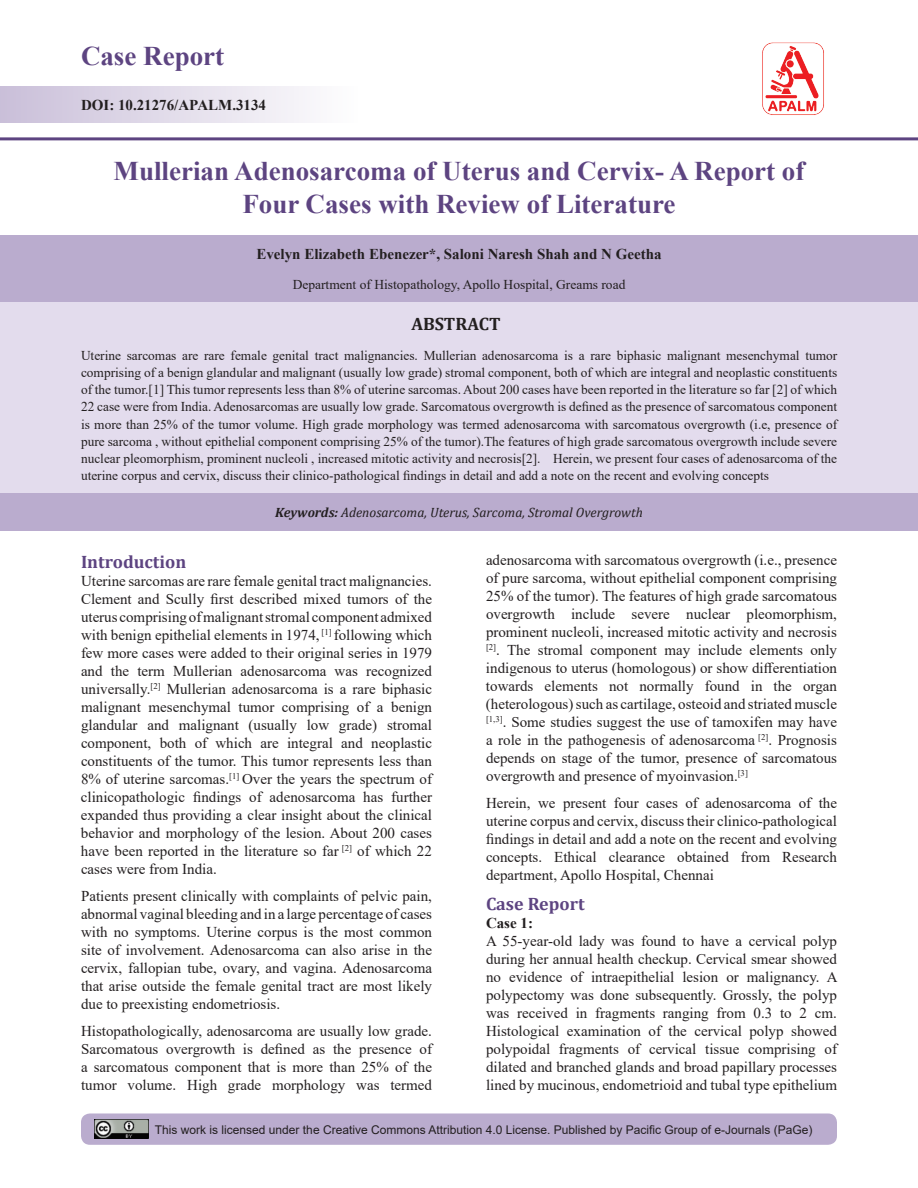
<style>
.page{position:relative;width:918px;height:1188px;background:#fff}
.page>*{position:absolute;margin:0;border:0;box-sizing:border-box;transform-origin:0 0}
.t1{font:700 27px/32.4px "Times New Roman";color:#5d4481;text-align:center}
.t2{font:700 18px "Cambria";color:#5d4481}
.t3{font:700 18px "Cambria";color:#231f20}
.t4{font:15px/18px "Times New Roman";color:#231f20;text-align:justify}
.t5{font:700 15px "Times New Roman";color:#231f20}
.t6{font:13.5px/17.1px "Times New Roman";color:#231f20;text-align:justify}
.t7{font:italic 13.5px "Cambria";color:#231f20}
.t8{font:12px "Arial";color:#231f20}
.s1{font-weight:700}
</style>
<div class="page">
<div style="left:81px;top:1113px;width:756px;height:32px;background:#baacce;border-radius:9px"></div>
<div style="left:0;top:86px;width:357px;height:37px;background:linear-gradient(to right,#cabfd9,#fefefe)"></div>
<hr style="left:0;top:137px;width:918px;height:3px;background:#5d4481">
<img style="left:94px;top:1120px;width:54px;height:19px">
<img style="left:762px;top:42px;width:62px;height:73px">
<div style="left:0;top:235px;width:918px;height:67px;background:#baacce"></div>
<div style="left:0;top:302px;width:918px;height:191px;background:#e3dced"></div>
<div style="left:0;top:493px;width:918px;height:38px;background:#baacce"></div>
<h1 class="t1" style="left:81px;top:39px;width:145px">Case Report</h1>
<p class="t5" style="left:81px;top:94px;width:187px">DOI: 10.21276/APALM.3134</p>
<h1 class="t1" style="left:114px;top:154px;width:692px">Mullerian Adenosarcoma of Uterus and Cervix- A Report of<br>Four Cases with Review of Literature</h1>
<p class="t5" style="left:256px;top:243px;width:407px">Evelyn Elizabeth Ebenezer*, Saloni Naresh Shah and N Geetha</p>
<p class="t6" style="left:293px;top:275px;width:334px">Department of Histopathology, Apollo Hospital, Greams road</p>
<p class="t3" style="left:411px;top:311px;width:91px">ABSTRACT</p>
<p class="t6" style="left:81px;top:347px;width:758px">Uterine sarcomas are rare female genital tract malignancies. Mullerian adenosarcoma is a rare biphasic malignant mesenchymal tumor comprising of a benign glandular and malignant (usually low grade) stromal component, both of which are integral and neoplastic constituents of the tumor.[1] This tumor represents less than 8% of uterine sarcomas. About 200 cases have been reported in the literature so far [2] of which 22 case were from India. Adenosarcomas are usually low grade. Sarcomatous overgrowth is defined as the presence of sarcomatous component is more than 25% of the tumor volume. High grade morphology was termed adenosarcoma with sarcomatous overgrowth (i.e, presence of pure sarcoma , without epithelial component comprising 25% of the tumor).The features of high grade sarcomatous overgrowth include severe nuclear pleomorphism, prominent nucleoli , increased mitotic activity and necrosis[2]. Herein, we present four cases of adenosarcoma of the uterine corpus and cervix, discuss their clinico-pathological findings in detail and add a note on the recent and evolving concepts</p>
<p class="t7" style="left:275px;top:503px;width:369px"><span class="s1">Keywords:</span> Adenosarcoma, Uterus, Sarcoma, Stromal Overgrowth</p>
<p class="t2" style="left:81px;top:549px;width:107px">Introduction</p>
<p class="t4" style="left:81px;top:572px;width:353px">Uterine sarcomas are rare female genital tract malignancies.<br>Clement and Scully first described mixed tumors of the uterus comprising of malignant stromal component admixed with benign epithelial elements in 1974, <sup>[1]</sup> following which few more cases were added to their original series in 1979 and the term Mullerian adenosarcoma was recognized universally.<sup>[2]</sup> Mullerian adenosarcoma is a rare biphasic malignant mesenchymal tumor comprising of a benign glandular and malignant (usually low grade) stromal component, both of which are integral and neoplastic constituents of the tumor. This tumor represents less than 8% of uterine sarcomas.<sup>[1]</sup> Over the years the spectrum of clinicopathologic findings of adenosarcoma has further expanded thus providing a clear insight about the clinical behavior and morphology of the lesion. About 200 cases have been reported in the literature so far <sup>[2]</sup> of which 22 cases were from India.</p>
<p class="t4" style="left:81px;top:887px;width:353px">Patients present clinically with complaints of pelvic pain, abnormal vaginal bleeding and in a large percentage of cases with no symptoms. Uterine corpus is the most common site of involvement. Adenosarcoma can also arise in the cervix, fallopian tube, ovary, and vagina. Adenosarcoma that arise outside the female genital tract are most likely due to preexisting endometriosis.</p>
<p class="t4" style="left:81px;top:1022px;width:353px">Histopathologically, adenosarcoma are usually low grade.<br>Sarcomatous overgrowth is defined as the presence of a sarcomatous component that is more than 25% of the tumor volume. High grade morphology was termed</p>
<p class="t4" style="left:486px;top:550px;width:353px">adenosarcoma with sarcomatous overgrowth (i.e., presence of pure sarcoma, without epithelial component comprising 25% of the tumor). The features of high grade sarcomatous overgrowth include severe nuclear pleomorphism, prominent nucleoli, increased mitotic activity and necrosis <sup>[2]</sup>. The stromal component may include elements only indigenous to uterus (homologous) or show differentiation towards elements not normally found in the organ (heterologous) such as cartilage, osteoid and striated muscle <sup>[1,3]</sup>. Some studies suggest the use of tamoxifen may have a role in the pathogenesis of adenosarcoma <sup>[2]</sup>. Prognosis depends on stage of the tumor, presence of sarcomatous overgrowth and presence of myoinvasion.<sup>[3]</sup></p>
<p class="t4" style="left:486px;top:793px;width:353px">Herein, we present four cases of adenosarcoma of the uterine corpus and cervix, discuss their clinico-pathological findings in detail and add a note on the recent and evolving concepts. Ethical clearance obtained from Research department, Apollo Hospital, Chennai</p>
<p class="t2" style="left:486px;top:891px;width:100px">Case Report</p>
<p class="t5" style="left:486px;top:912px;width:49px">Case 1:</p>
<p class="t4" style="left:486px;top:932px;width:353px">A 55-year-old lady was found to have a cervical polyp during her annual health checkup. Cervical smear showed no evidence of intraepithelial lesion or malignancy. A polypectomy was done subsequently. Grossly, the polyp was received in fragments ranging from 0.3 to 2 cm.<br>Histological examination of the cervical polyp showed polypoidal fragments of cervical tissue comprising of dilated and branched glands and broad papillary processes lined by mucinous, endometrioid and tubal type epithelium</p>
<p class="t8" style="left:155px;top:1121px;width:659px">This work is licensed under the Creative Commons Attribution 4.0 License. Published by Pacific Group of e-Journals (PaGe)</p>
</div>
